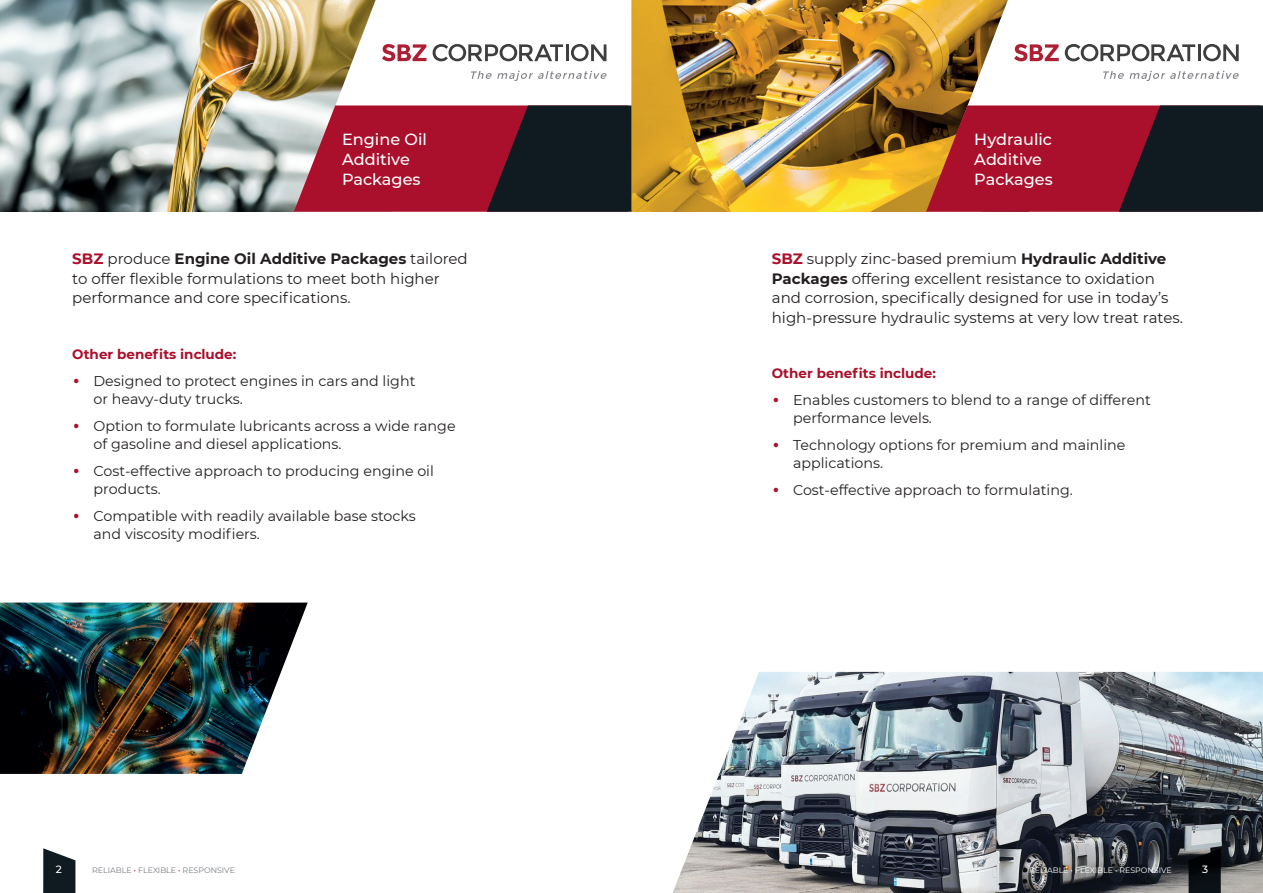
<style>
.page{position:relative;width:1263px;height:893px;background:#fff}
.page>*{position:absolute;margin:0;border:0;box-sizing:border-box;transform-origin:0 0}
.t1{font:500 16.05px/20.2px "Montserrat";color:#fff}
.t2{font:15px/19.5px "Montserrat";color:#231f20}
.t3{font:14.25px/18px "Montserrat";color:#231f20}
.t4{font:700 13.5px "Montserrat";color:#aa0f2b}
.t5{font:500 10.5px "Montserrat";color:#fff}
.t6{font:7.8px "Montserrat";color:#787c82}
.t7{font:7.8px "Montserrat";color:#fff}
.s1{font-weight:700;color:#aa0f2b}
.s2{font-weight:700}
.s3{font-size:28.5px;color:#aa0f2b}
.s4{color:#aa0f2b}
</style>
<div class="page">
<img style="left:673px;top:672px;width:590px;height:221px">
<svg style="left:1188px;top:848px;width:33px;height:45px"></svg>
<svg style="left:43px;top:848px;width:32px;height:45px"></svg>
<img style="left:0;top:603px;width:308px;height:171px">
<img style="left:0;top:0;width:295px;height:212px">
<img style="left:631px;top:0;width:296px;height:212px">
<svg style="left:295px;top:0;width:312px;height:105px"></svg>
<svg style="left:927px;top:0;width:312px;height:105px"></svg>
<svg style="left:294px;top:105px;width:337px;height:107px;background:#752033"></svg>
<svg style="left:926px;top:105px;width:337px;height:107px;background:#701927"></svg>
<svg style="left:382px;top:44px;width:45px;height:17px"></svg>
<svg style="left:433px;top:44px;width:173px;height:17px"></svg>
<svg style="left:471px;top:71px;width:135px;height:10px"></svg>
<svg style="left:1014px;top:44px;width:45px;height:17px"></svg>
<svg style="left:1065px;top:44px;width:130px;height:17px"></svg>
<hr style="left:1198px;top:44px;width:3px;height:17px;background:#3e3e3f">
<svg style="left:1203px;top:44px;width:36px;height:17px"></svg>
<svg style="left:1103px;top:71px;width:136px;height:10px"></svg>
<p class="t1" style="left:342px;top:128px;width:86px">Engine Oil<br>Additive<br>Packages</p>
<p class="t1" style="left:974px;top:128px;width:80px">Hydraulic<br>Additive<br>Packages</p>
<p class="t2" style="left:72px;top:248px;width:397px"><span class="s1">SBZ</span> produce <span class="s2">Engine Oil Additive Packages</span> tailored to offer flexible formulations to meet both higher performance and core specifications.</p>
<p class="t2" style="left:772px;top:248px;width:413px"><span class="s1">SBZ</span> supply zinc-based premium <span class="s2">Hydraulic Additive Packages</span> offering excellent resistance to oxidation and corrosion, specifically designed for use in today’s high-pressure hydraulic systems at very low treat rates.</p>
<p class="t4" style="left:72px;top:344px;width:166px">Other benefits include:</p>
<p class="t3" style="left:94px;top:371px;width:323px;text-indent:-21px"><span class="s3">•</span> Designed to protect engines in cars and light or heavy-duty trucks.</p>
<p class="t3" style="left:94px;top:416px;width:364px;text-indent:-21px"><span class="s3">•</span> Option to formulate lubricants across a wide range of gasoline and diesel applications.</p>
<p class="t3" style="left:94px;top:461px;width:342px;text-indent:-21px"><span class="s3">•</span> Cost-effective approach to producing engine oil products.</p>
<p class="t3" style="left:94px;top:506px;width:324px;text-indent:-21px"><span class="s3">•</span> Compatible with readily available base stocks and viscosity modifiers.</p>
<p class="t4" style="left:772px;top:364px;width:166px">Other benefits include:</p>
<p class="t3" style="left:793px;top:391px;width:359px;text-indent:-21px"><span class="s3">•</span> Enables customers to blend to a range of different performance levels.</p>
<p class="t3" style="left:793px;top:436px;width:334px;text-indent:-21px"><span class="s3">•</span> Technology options for premium and mainline applications.</p>
<p class="t3" style="left:772px;top:481px;width:302px"><span class="s3">•</span> Cost-effective approach to formulating.</p>
<p class="t5" style="left:56px;top:862px;width:8px">2</p>
<p class="t6" style="left:92px;top:865px;width:144px">RELIABLE <span class="s4">•</span> FLEXIBLE <span class="s4">•</span> RESPONSIVE</p>
<p class="t7" style="left:1029px;top:865px;width:144px">RELIABLE • FLEXIBLE • RESPONSIVE</p>
<p class="t5" style="left:1202px;top:862px;width:8px">3</p>
</div>
